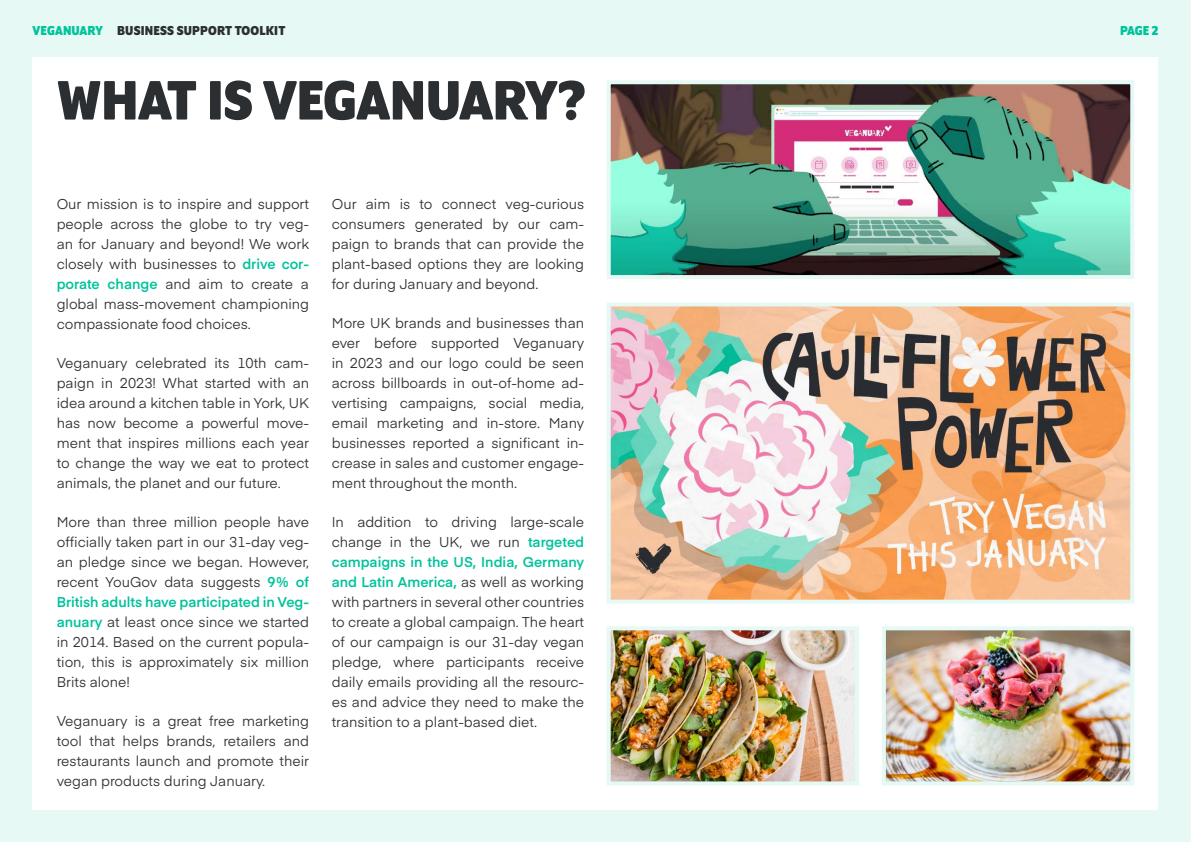
<style>
.page{position:relative;width:1191px;height:842px;background:#e6f9f5}
.page>*{position:absolute;margin:0;border:0;box-sizing:border-box;transform-origin:0 0}
.t1{font:700 60px "Program OT";letter-spacing:-.005em;color:#2c2f32}
.t2{font:14px/20px "Eina 01";color:#2c2f32;text-align:justify}
.t3{font:700 14px "Program OT";letter-spacing:.01em;color:#2c2f32}
.t4{font:700 14px "Program OT";color:#00c39b}
.s1{color:#00c39b}
.s2{font-weight:600;color:#00c39b}
</style>
<div class="page">
<div style="left:33px;top:57px;width:1125px;height:752px;background:#fff"></div>
<svg style="left:607px;top:302px;width:527px;height:302px"></svg>
<img style="left:607px;top:80px;width:527px;height:199px">
<img style="left:882px;top:626px;width:252px;height:160px">
<img style="left:607px;top:626px;width:252px;height:160px">
<p class="t3" style="left:33px;top:22px;width:254px"><span class="s1">VEGANUARY</span> BUSINESS SUPPORT TOOLKIT</p>
<p class="t4" style="left:1120px;top:22px;width:40px">PAGE 2</p>
<h1 class="t1" style="left:57px;top:66px;width:531px">WHAT IS VEGANUARY?</h1>
<p class="t2" style="left:57px;top:193px;width:254px">Our mission is to inspire and support people across the globe to try veg&shy;an for January and beyond! We work closely with businesses to <span class="s2">drive cor&shy;porate change</span> and aim to create a global mass-movement championing compassionate food choices.</p>
<p class="t2" style="left:57px;top:352px;width:254px">Veganuary celebrated its 10th cam&shy;paign in 2023! What started with an idea around a kitchen table in York, UK has now become a powerful move&shy;ment that inspires millions each year to change the way we eat to protect animals, the planet and our future.</p>
<p class="t2" style="left:57px;top:511px;width:254px">More than three million people have officially taken part in our 31-day veg&shy;an pledge since we began. However, recent YouGov data suggests <span class="s2">9% of British adults have participated in Veg&shy;anuary</span> at least once since we started in 2014. Based on the current popula&shy;tion, this is approximately six million Brits alone!</p>
<p class="t2" style="left:57px;top:710px;width:254px">Veganuary is a great free marketing tool that helps brands, retailers and restaurants launch and promote their vegan products during January.</p>
<p class="t2" style="left:332px;top:193px;width:254px">Our aim is to connect veg-curious consumers generated by our cam&shy;paign to brands that can provide the plant-based options they are looking for during January and beyond.</p>
<p class="t2" style="left:332px;top:312px;width:254px">More UK brands and businesses than ever before supported Veganuary in 2023 and our logo could be seen across billboards in out-of-home ad&shy;vertising campaigns, social media, email marketing and in-store. Many businesses reported a significant in&shy;crease in sales and customer engage&shy;ment throughout the month.</p>
<p class="t2" style="left:332px;top:511px;width:254px">In addition to driving large-scale change in the UK, we run <span class="s2">targeted campaigns in the US, India, Germany and Latin America,</span> as well as working with partners in several other countries to create a global campaign. The heart of our campaign is our 31-day vegan pledge, where participants receive daily emails providing all the resourc&shy;es and advice they need to make the transition to a plant-based diet.</p>
</div>
